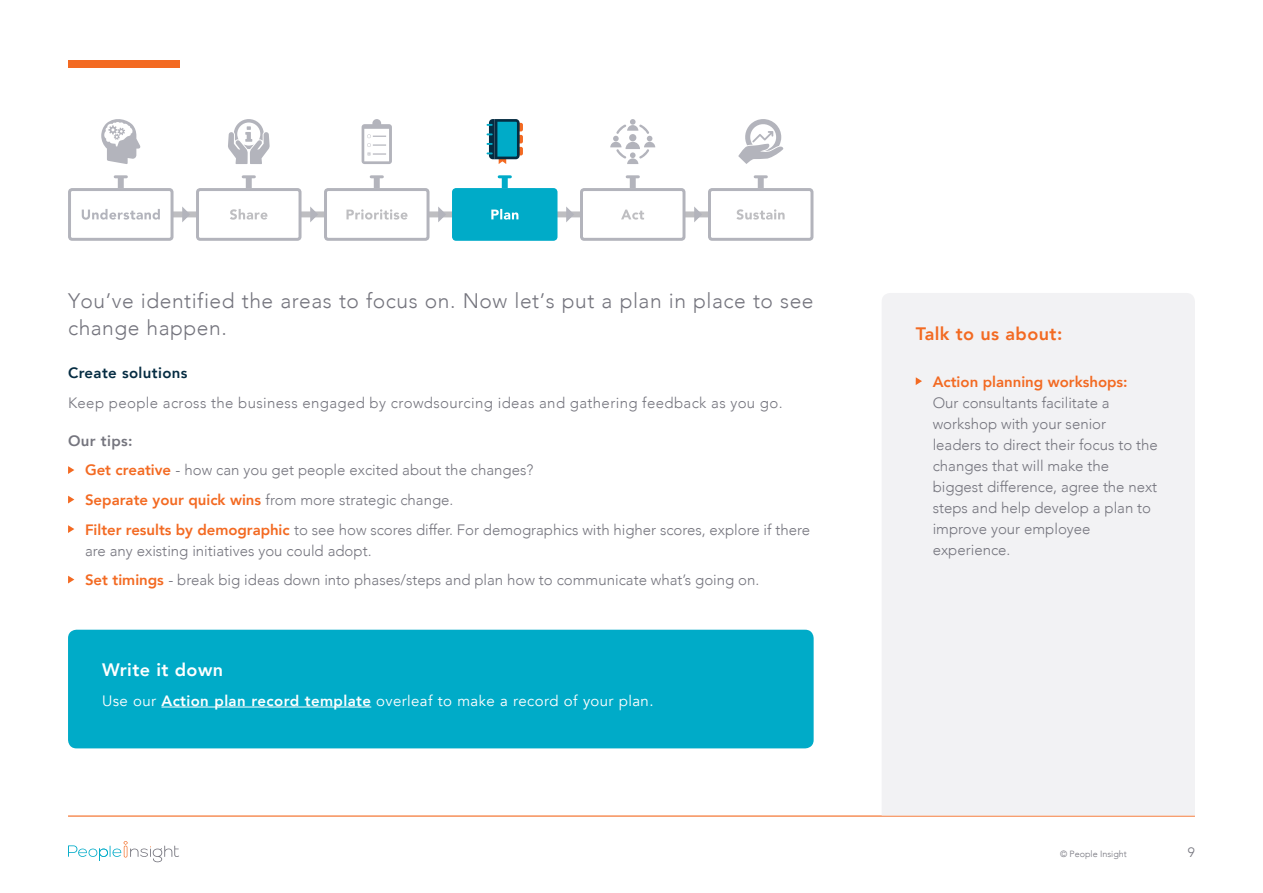
<style>
.page{position:relative;width:1263px;height:893px;background:#fff}
.page>*{position:absolute;margin:0;border:0;box-sizing:border-box;transform-origin:0 0}
.t1{font:300 21px/27px "Avenir";letter-spacing:.025em;color:#75757e}
.t2{font:800 18px "Avenir";letter-spacing:.025em;color:#f36a22}
.t3{font:800 18px "Avenir";letter-spacing:.025em;color:#fff}
.t4{font:300 15px/21px "Avenir";color:#75757e}
.t5{font:300 15px "Avenir";letter-spacing:.025em;color:#75757e}
.t6{font:15px "Avenir";letter-spacing:.025em;color:#fff}
.t7{font:800 15px "Avenir";color:#f36a22}
.t8{font:800 15px "Avenir";letter-spacing:.025em;color:#052c42}
.t9{font:300 13.5px "Avenir";color:#75757e}
.t10{font:300 9px "Avenir";color:#75757e}
.s1{font-weight:800}
.s2{font-weight:800;color:#f36a22}
</style>
<div class="page">
<svg style="left:68px;top:841px;width:111px;height:21px"></svg>
<hr style="left:68px;top:815px;width:1127px;height:2px;background:#f36a22">
<div style="left:882px;top:293px;width:313px;height:522px;background:#f2f2f4"></div>
<svg style="left:68px;top:466px;width:6px;height:8px"></svg>
<svg style="left:68px;top:496px;width:6px;height:7px"></svg>
<svg style="left:68px;top:525px;width:6px;height:8px"></svg>
<svg style="left:68px;top:576px;width:6px;height:7px"></svg>
<div style="left:68px;top:60px;width:111px;height:8px;background:#f36a22"></div>
<svg style="left:916px;top:377px;width:6px;height:8px"></svg>
<div style="left:68px;top:630px;width:746px;height:118px;background:#00abc8;border-radius:9px"></div>
<hr style="left:161px;top:707px;width:210px;height:1px;background:#fff">
<div style="left:118px;top:211px;width:643px;height:6px;background:#bebec1"></div>
<div style="left:372px;top:119px;width:9px;height:9px;background:#b3b4bc;border-radius:50%"></div>
<svg style="left:362px;top:121px;width:30px;height:43px"></svg>
<svg style="left:610px;top:119px;width:45px;height:45px"></svg>
<svg style="left:738px;top:119px;width:45px;height:45px"></svg>
<svg style="left:228px;top:119px;width:42px;height:45px"></svg>
<div style="left:197px;top:190px;width:103px;height:49px;background:#fff;border-radius:3px"></div>
<div style="left:196px;top:188px;width:105px;height:53px;border:3px solid #b3b4bc;border-radius:3px"></div>
<div style="left:246px;top:177px;width:6px;height:11px;background:#b3b4bc"></div>
<div style="left:325px;top:190px;width:103px;height:49px;background:#fff;border-radius:3px"></div>
<div style="left:324px;top:188px;width:105px;height:53px;border:3px solid #b3b4bc;border-radius:3px"></div>
<div style="left:374px;top:177px;width:6px;height:11px;background:#b3b4bc"></div>
<div style="left:581px;top:190px;width:103px;height:49px;background:#fff;border-radius:3px"></div>
<div style="left:580px;top:188px;width:105px;height:53px;border:3px solid #b3b4bc;border-radius:3px"></div>
<div style="left:630px;top:177px;width:6px;height:11px;background:#b3b4bc"></div>
<div style="left:709px;top:190px;width:103px;height:49px;background:#fff;border-radius:3px"></div>
<div style="left:708px;top:188px;width:105px;height:53px;border:3px solid #b3b4bc;border-radius:3px"></div>
<div style="left:758px;top:177px;width:6px;height:11px;background:#b3b4bc"></div>
<svg style="left:243px;top:175px;width:11px;height:3px"></svg>
<svg style="left:371px;top:175px;width:11px;height:3px"></svg>
<svg style="left:755px;top:175px;width:11px;height:3px"></svg>
<svg style="left:627px;top:175px;width:11px;height:3px"></svg>
<svg style="left:182px;top:206px;width:8px;height:16px"></svg>
<svg style="left:310px;top:206px;width:8px;height:16px"></svg>
<svg style="left:438px;top:206px;width:8px;height:16px"></svg>
<svg style="left:566px;top:206px;width:8px;height:16px"></svg>
<svg style="left:694px;top:206px;width:8px;height:16px"></svg>
<svg style="left:736px;top:209px;width:49px;height:11px"></svg>
<svg style="left:621px;top:210px;width:23px;height:10px"></svg>
<svg style="left:346px;top:209px;width:61px;height:11px"></svg>
<svg style="left:230px;top:209px;width:37px;height:11px"></svg>
<svg style="left:101px;top:119px;width:40px;height:45px"></svg>
<div style="left:70px;top:190px;width:102px;height:49px;background:#fff;border-radius:3px"></div>
<div style="left:68px;top:188px;width:106px;height:53px;border:3px solid #b3b4bc;border-radius:3px"></div>
<div style="left:118px;top:177px;width:6px;height:11px;background:#b3b4bc"></div>
<svg style="left:115px;top:175px;width:11px;height:3px"></svg>
<svg style="left:82px;top:209px;width:78px;height:11px"></svg>
<svg style="left:487px;top:119px;width:36px;height:45px"></svg>
<div style="left:453px;top:190px;width:103px;height:49px;background:#00abc8;border-radius:3px"></div>
<div style="left:452px;top:188px;width:105px;height:53px;border:3px solid #00abc8;border-radius:3px"></div>
<div style="left:502px;top:177px;width:6px;height:11px;background:#00abc8"></div>
<svg style="left:499px;top:175px;width:11px;height:3px"></svg>
<svg style="left:491px;top:209px;width:27px;height:11px"></svg>
<h1 class="t1" style="left:68px;top:289px;width:747px">You’ve identified the areas to focus on. Now let’s put a plan in place to see change happen.</h1>
<p class="t8" style="left:68px;top:367px;width:121px">Create solutions</p>
<p class="t5" style="left:68px;top:396px;width:716px">Keep people across the business engaged by crowdsourcing ideas and gathering feedback as you go.</p>
<p class="t4" style="left:85px;top:427px;width:726px;line-height:29.5px;text-indent:-17px"><span class="s1">Our tips:<br></span><span class="s2">Get creative</span> - how can you get people excited about the changes?<br><span class="s2">Separate your quick wins</span> from more strategic change.<br><span class="s2">Filter results by demographic</span> to see how scores differ. For demographics with higher scores, explore if there</p>
<p class="t4" style="left:85px;top:537px;width:676px;line-height:29.5px">are any existing initiatives you could adopt.<br><span class="s2">Set timings</span> - break big ideas down into phases/steps and plan how to communicate what’s going on.</p>
<p class="t3" style="left:102px;top:662px;width:123px">Write it down</p>
<p class="t6" style="left:102px;top:694px;width:553px">Use our <span class="s1">Action plan record template</span> overleaf to make a record of your plan.</p>
<p class="t2" style="left:916px;top:326px;width:148px">Talk to us about:</p>
<p class="t7" style="left:933px;top:375px;width:196px">Action planning workshops:</p>
<p class="t4" style="left:933px;top:393px;width:227px">Our consultants facilitate a workshop with your senior leaders to direct their focus to the changes that will make the biggest difference, agree the next steps and help develop a plan to improve your employee experience.</p>
<p class="t10" style="left:1060px;top:850px;width:68px">© People Insight</p>
<p class="t9" style="left:1188px;top:847px;width:9px">9</p>
</div>
